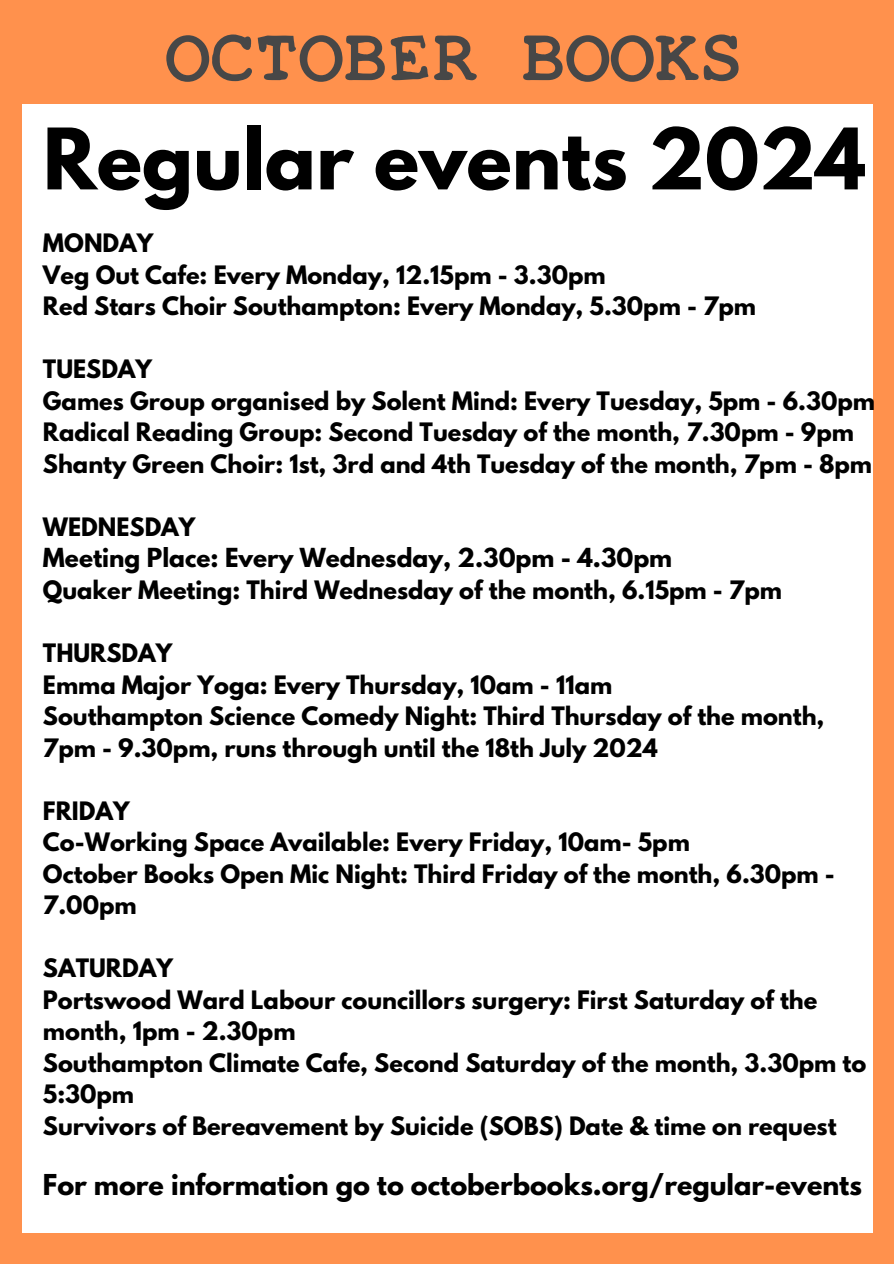
<style>
.page{position:relative;width:894px;height:1264px;background:#fff}
.page>*{position:absolute;margin:0;border:0;box-sizing:border-box;transform-origin:0 0}
.t1{font:700 75px "League Spartan";color:#000}
.t2{font:74.1px "Toxica";color:#474747}
.t3{font:700 25.5px "League Spartan";color:#000}
.t4{font:700 23.25px "League Spartan";color:#000}
.t5{font:700 22.5px/31.5px "League Spartan";color:#000}
</style>
<div class="page">
<div style="left:0;top:0;width:893px;height:1263px;background:#ff914d"></div>
<div style="left:23px;top:104px;width:849px;height:1128px;background:#fff"></div>
<p class="t2" style="left:165px;top:15px;width:579px">OCTOBER BOOKS</p>
<p class="t1" style="left:43px;top:122px;width:824px">Regular events 2024</p>
<p class="t5" style="left:43px;top:230px;width:112px">MONDAY</p>
<p class="t5" style="left:43px;top:262px;width:564px">Veg Out Cafe: Every Monday, 12.15pm - 3.30pm</p>
<p class="t5" style="left:43px;top:293px;width:714px">Red Stars Choir Southampton: Every Monday, 5.30pm - 7pm</p>
<p class="t5" style="left:43px;top:356px;width:111px">TUESDAY</p>
<p class="t5" style="left:43px;top:388px;width:833px">Games Group organised by Solent Mind: Every Tuesday, 5pm - 6.30pm</p>
<p class="t5" style="left:43px;top:419px;width:812px">Radical Reading Group: Second Tuesday of the month, 7.30pm - 9pm</p>
<p class="t5" style="left:43px;top:451px;width:830px">Shanty Green Choir: 1st, 3rd and 4th Tuesday of the month, 7pm - 8pm</p>
<p class="t5" style="left:43px;top:514px;width:154px">WEDNESDAY</p>
<p class="t4" style="left:43px;top:546px;width:630px">Meeting Place: Every Wednesday, 2.30pm - 4.30pm</p>
<p class="t5" style="left:43px;top:577px;width:740px">Quaker Meeting: Third Wednesday of the month, 6.15pm - 7pm</p>
<p class="t5" style="left:43px;top:640px;width:131px">THURSDAY</p>
<p class="t5" style="left:43px;top:671px;width:570px">Emma Major Yoga: Every Thursday, 10am - 11am</p>
<p class="t5" style="left:43px;top:703px;width:782px">Southampton Science Comedy Night: Third Thursday of the month,<br>7pm - 9.30pm, runs through until the 18th July 2024</p>
<p class="t5" style="left:43px;top:797px;width:88px">FRIDAY</p>
<p class="t5" style="left:43px;top:829px;width:648px">Co-Working Space Available: Every Friday, 10am- 5pm</p>
<p class="t5" style="left:43px;top:860px;width:793px">October Books Open Mic Night: Third Friday of the month, 6.30pm -<br>7.00pm</p>
<p class="t5" style="left:43px;top:955px;width:131px">SATURDAY</p>
<p class="t5" style="left:43px;top:986px;width:775px">Portswood Ward Labour councillors surgery: First Saturday of the month, 1pm - 2.30pm</p>
<p class="t5" style="left:43px;top:1049px;width:824px">Southampton Climate Cafe, Second Saturday of the month, 3.30pm to<br>5:30pm</p>
<p class="t5" style="left:43px;top:1112px;width:794px">Survivors of Bereavement by Suicide (SOBS) Date &amp; time on request</p>
<p class="t3" style="left:43px;top:1172px;width:820px">For more information go to octoberbooks.org/regular-events</p>
</div>
